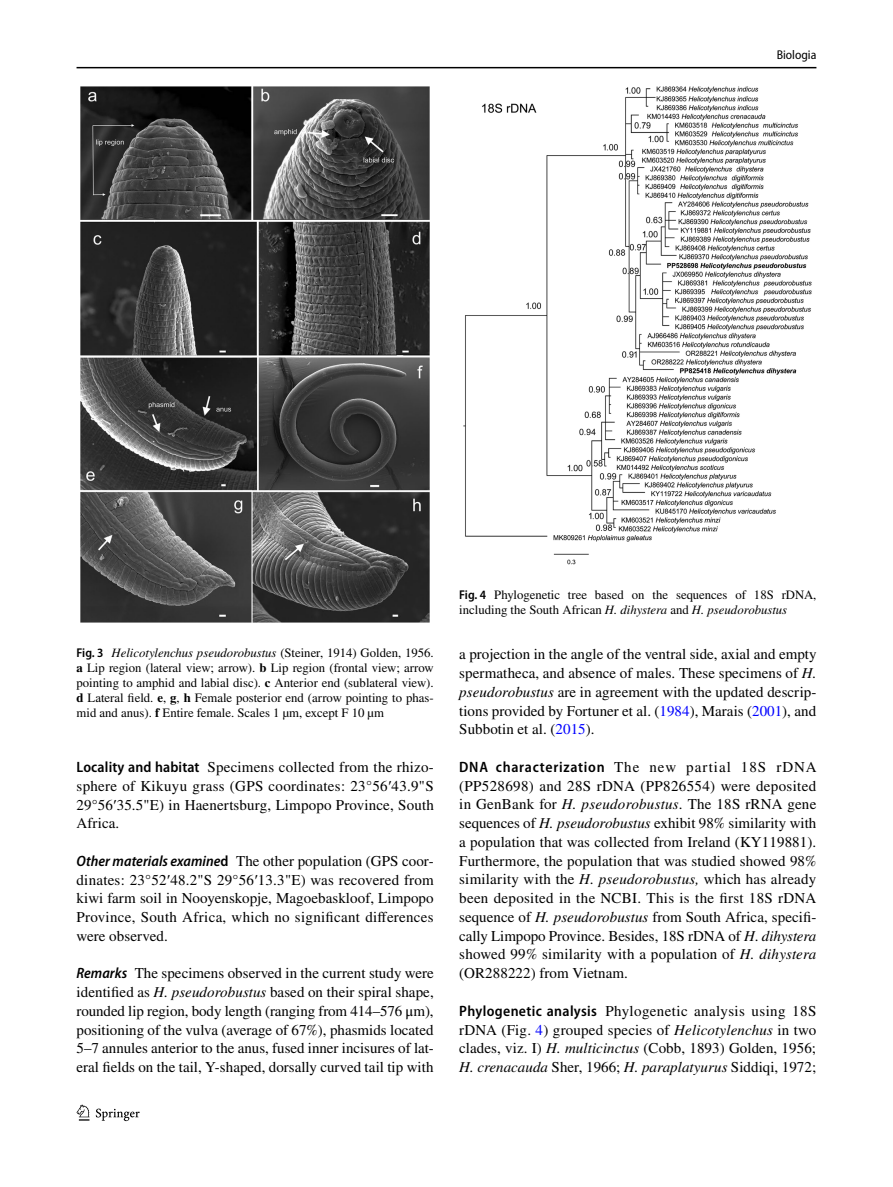
<style>
.page{position:relative;width:893px;height:1187px;background:#fff}
.page>*{position:absolute;margin:0;border:0;box-sizing:border-box;transform-origin:0 0}
.t1{font:15px/18.8px "STIX";letter-spacing:.005em;color:#000;text-align:justify}
.t2{font:12.75px/15px "STIX";color:#000;text-align:justify}
.t3{font:semi-condensed 12.75px "Myriad Pro";color:#000}
.s1{font-family:"Myriad Pro";font-weight:600;font-stretch:semi-condensed}
.s2{font-style:italic}
.s3{font-weight:700}
.s4{font-family:"Times New Roman"}
.s5{font-family:"Myriad Pro";font-weight:600;font-style:italic;font-stretch:semi-condensed}
.s6{color:#00f}
</style>
<div class="page">
<hr style="left:77px;top:67px;width:739px;height:1px;background:#000">
<svg style="left:77px;top:1104px;width:12px;height:16px"></svg>
<svg style="left:96px;top:1108px;width:44px;height:12px"></svg>
<img style="left:81px;top:87px;width:348px;height:535px">
<img style="left:463px;top:87px;width:349px;height:477px">
<p class="t3" style="left:777px;top:48px;width:41px">Biologia</p>
<p class="t2" style="left:77px;top:646px;width:359px"><span class="s1">Fig. 3</span> <span class="s2">Helicotylenchus pseudorobustus</span> (Steiner, 1914) Golden, 1956. <span class="s3">a</span> Lip region (lateral view; arrow). <span class="s3">b</span> Lip region (frontal view; arrow pointing to amphid and labial disc). <span class="s3">c</span> Anterior end (sublateral view). <span class="s3">d</span> Lateral field. <span class="s3">e</span>, <span class="s3">g</span>, <span class="s3">h</span> Female posterior end (arrow pointing to phas&shy;mid and anus). <span class="s3">f</span> Entire female. Scales 1 µm, except F 10 µm</p>
<p class="t1" style="left:77px;top:758px;width:359px"><span class="s1">Locality and habitat</span> Specimens collected from the rhizo&shy;sphere of Kikuyu grass (GPS coordinates: 23°56<span class="s4">′</span>43.9"S 29°56<span class="s4">′</span>35.5"E) in Haenertsburg, Limpopo Province, South Africa.</p>
<p class="t1" style="left:77px;top:852px;width:359px"><span class="s5">Other materials examine</span><span class="s1">d</span> The other population (GPS coor&shy;dinates: 23°52<span class="s4">′</span>48.2"S 29°56<span class="s4">′</span>13.3"E) was recovered from kiwi farm soil in Nooyenskopje, Magoebaskloof, Limpopo Province, South Africa, which no significant differences were observed.</p>
<p class="t1" style="left:77px;top:964px;width:359px"><span class="s5">Remarks</span> The specimens observed in the current study were identified as <span class="s2">H. pseudorobustus</span> based on their spiral shape, rounded lip region, body length (ranging from 414–576 μm), positioning of the vulva (average of 67%), phasmids located 5–7 annules anterior to the anus, fused inner incisures of lat&shy;eral fields on the tail, Y-shaped, dorsally curved tail tip with</p>
<p class="t2" style="left:459px;top:588px;width:359px"><span class="s1">Fig. 4</span> Phylogenetic tree based on the sequences of 18S rDNA, including the South African <span class="s2">H. dihystera</span> and <span class="s2">H. pseudorobustus</span></p>
<p class="t1" style="left:459px;top:646px;width:359px">a projection in the angle of the ventral side, axial and empty spermatheca, and absence of males. These specimens of <span class="s2">H. pseudorobustus</span> are in agreement with the updated descrip&shy;tions provided by Fortuner et al. (<span class="s6">1984</span>), Marais (<span class="s6">2001</span>), and Subbotin et al. (<span class="s6">2015</span>).</p>
<p class="t1" style="left:459px;top:758px;width:359px"><span class="s1">DNA characterization</span> The new partial 18S rDNA (PP528698) and 28S rDNA (PP826554) were deposited in GenBank for <span class="s2">H. pseudorobustus</span>. The 18S rRNA gene sequences of <span class="s2">H. pseudorobustus</span> exhibit 98% similarity with a population that was collected from Ireland (KY119881).<br>Furthermore, the population that was studied showed 98% similarity with the <span class="s2">H. pseudorobustus,</span> which has already been deposited in the NCBI. This is the first 18S rDNA sequence of <span class="s2">H. pseudorobustus</span> from South Africa, specifi&shy;cally Limpopo Province. Besides, 18S rDNA of <span class="s2">H</span>. <span class="s2">dihystera </span>showed 99% similarity with a population of <span class="s2">H. dihystera </span>(OR288222) from Vietnam.</p>
<p class="t1" style="left:459px;top:1002px;width:359px"><span class="s1">Phylogenetic analysis</span> Phylogenetic analysis using 18S rDNA (Fig. <span class="s6">4</span>) grouped species of <span class="s2">Helicotylenchus</span> in two clades, viz. I) <span class="s2">H. multicinctus</span> (Cobb, 1893) Golden, 1956; <span class="s2">H. crenacauda</span> Sher, 1966; <span class="s2">H. paraplatyurus</span> Siddiqi, 1972;</p>
</div>
